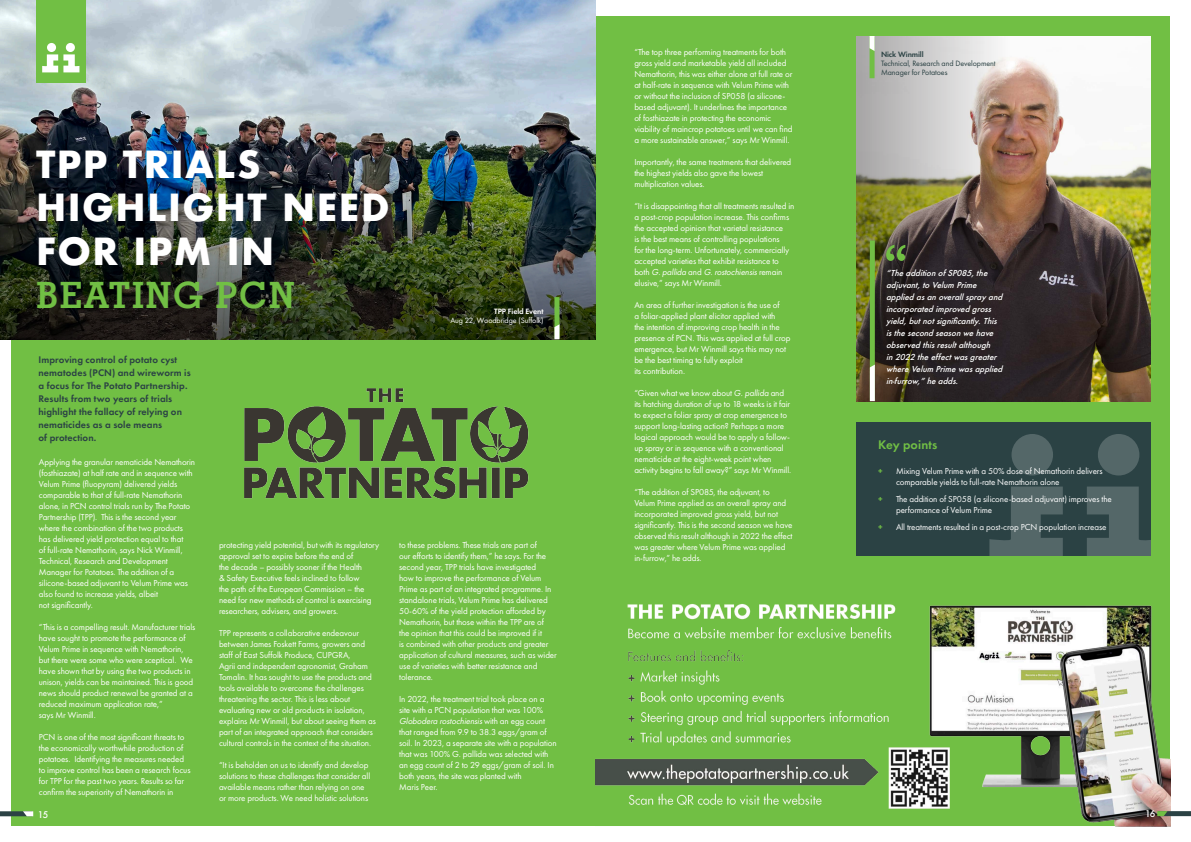
<style>
.page{position:relative;width:1191px;height:842px;background:#fff}
.page>*{position:absolute;margin:0;border:0;box-sizing:border-box;transform-origin:0 0}
.t1{font:700 36.3px/43.6px "Futura";letter-spacing:.04em;color:#fff}
.t2{font:600 13px "Futura PT";letter-spacing:.01em;color:#71bf44}
.t3{font:600 10px "Futura PT";letter-spacing:.01em;color:#2b4244}
.t4{font:9px/11px "Futura PT";letter-spacing:-.01em;color:#fff}
.t5{font:500 9px "Futura";color:#fff}
.t6{font:600 9px "Futura PT";color:#71bf44}
.t7{font:italic 500 8px/12px "Futura";color:#fff}
.t8{font:8px/9px "Futura PT";letter-spacing:-.01em;color:#2b4244}
.t9{font:8px/9px "Futura PT";letter-spacing:-.01em;color:#fff;text-align:right}
.s1{font-family:"Memphis LT";color:#71bf44}
.s2{font-weight:600}
.s3{font-style:italic}
</style>
<div class="page">
<div style="left:12px;top:16px;width:1158px;height:810px;background:#71bf44"></div>
<div style="left:856px;top:422px;width:294px;height:134px;background:#2b4244"></div>
<div style="left:1011px;top:434px;width:42px;height:41px;background:#546768;border-radius:50%"></div>
<div style="left:1097px;top:434px;width:42px;height:41px;background:#546768;border-radius:50%"></div>
<svg style="left:989px;top:486px;width:73px;height:70px"></svg>
<svg style="left:1087px;top:486px;width:63px;height:70px"></svg>
<img style="left:595px;top:604px;width:575px;height:222px">
<img style="left:1028px;top:36px;width:122px;height:365px">
<img style="left:856px;top:36px;width:172px;height:365px">
<div style="left:870px;top:240px;width:5px;height:160px;background:#71bf44"></div>
<svg style="left:870px;top:365px;width:5px;height:36px"></svg>
<svg style="left:886px;top:245px;width:19px;height:16px"></svg>
<img style="left:0;top:0;width:595px;height:82px">
<img style="left:0;top:82px;width:595px;height:257px">
<img style="left:244px;top:388px;width:285px;height:111px">
<div style="left:36px;top:0;width:50px;height:82px;background:#71bf44"></div>
<div style="left:47px;top:43px;width:9px;height:9px;background:#fff;border-radius:50%"></div>
<div style="left:66px;top:43px;width:9px;height:9px;background:#fff;border-radius:50%"></div>
<svg style="left:42px;top:54px;width:37px;height:18px"></svg>
<div style="left:869px;top:37px;width:5px;height:41px;background:#71bf44"></div>
<svg style="left:869px;top:36px;width:5px;height:15px"></svg>
<div style="left:554px;top:297px;width:5px;height:41px;background:#71bf44"></div>
<svg style="left:554px;top:324px;width:5px;height:15px"></svg>
<div style="left:0;top:811px;width:32px;height:5px;background:#2b4244"></div>
<svg style="left:23px;top:811px;width:10px;height:5px"></svg>
<div style="left:1158px;top:811px;width:33px;height:5px;background:#2b4244"></div>
<svg style="left:1157px;top:811px;width:10px;height:5px"></svg>
<p class="t1" style="left:36px;top:142px;width:355px">TPP TRIALS<br>HIGHLIGHT NEED<br>FOR IPM IN<br><span class="s1">BEATING PCN</span></p>
<p class="t9" style="left:450px;top:307px;width:95px"><span class="s2">TPP Field Event<br></span>Aug 22, Woodbridge (Suffolk)</p>
<p class="t3" style="left:38px;top:353px;width:140px">Improving control of potato cyst</p>
<p class="t3" style="left:38px;top:366px;width:154px">nematodes (PCN) and wireworm is</p>
<p class="t3" style="left:38px;top:379px;width:151px">a focus for The Potato Partnership.</p>
<p class="t3" style="left:38px;top:392px;width:135px">Results from two years of trials</p>
<p class="t3" style="left:38px;top:405px;width:145px">highlight the fallacy of relying on</p>
<p class="t3" style="left:38px;top:418px;width:125px">nematicides as a sole means</p>
<p class="t3" style="left:38px;top:431px;width:59px">of protection.</p>
<p class="t4" style="left:39px;top:456px;width:158px">Applying the granular nematicide Nemathorin (fosthiazate) at half rate and in sequence with Velum Prime (fluopyram) delivered yields comparable to that of full-rate Nemathorin alone, in PCN control trials run by The Potato Partnership (TPP). This is the second year where the combination of the two products has delivered yield protection equal to that<br>of full-rate Nemathorin, says Nick Winmill, Technical, Research and Development Manager for Potatoes. The addition of a silicone-based adjuvant to Velum Prime was also found to increase yields, albeit<br>not significantly.</p>
<p class="t4" style="left:39px;top:621px;width:158px">“This is a compelling result. Manufacturer trials have sought to promote the performance of Velum Prime in sequence with Nemathorin, but there were some who were sceptical. We have shown that by using the two products in unison, yields can be maintained. This is good news should product renewal be granted at a reduced maximum application rate,”<br>says Mr Winmill.</p>
<p class="t4" style="left:39px;top:731px;width:153px">PCN is one of the most significant threats to the economically worthwhile production of potatoes. Identifying the measures needed to improve control has been a research focus for TPP for the past two years. Results so far confirm the superiority of Nemathorin in</p>
<p class="t4" style="left:219px;top:540px;width:162px">protecting yield potential, but with its regulatory approval set to expire before the end of<br>the decade – possibly sooner if the Health<br>&amp; Safety Executive feels inclined to follow<br>the path of the European Commission – the need for new methods of control is exercising researchers, advisers, and growers.</p>
<p class="t4" style="left:219px;top:628px;width:159px">TPP represents a collaborative endeavour between James Foskett Farms, growers and staff of East Suffolk Produce, CUPGRA,<br>Agrii and independent agronomist, Graham Tomalin. It has sought to use the products and tools available to overcome the challenges threatening the sector. This is less about evaluating new or old products in isolation, explains Mr Winmill, but about seeing them as part of an integrated approach that considers cultural controls in the context of the situation.</p>
<p class="t4" style="left:219px;top:760px;width:153px">“It is beholden on us to identify and develop solutions to these challenges that consider all available means rather than relying on one or more products. We need holistic solutions</p>
<p class="t4" style="left:399px;top:540px;width:159px">to these problems. These trials are part of<br>our efforts to identify them,” he says. For the second year, TPP trials have investigated<br>how to improve the performance of Velum Prime as part of an integrated programme. In standalone trials, Velum Prime has delivered 50-60% of the yield protection afforded by Nemathorin, but those within the TPP are of<br>the opinion that this could be improved if it<br>is combined with other products and greater application of cultural measures, such as wider use of varieties with better resistance and tolerance.</p>
<p class="t4" style="left:399px;top:694px;width:159px">In 2022, the treatment trial took place on a site with a PCN population that was 100% <span class="s3">Globodera rostochiensis</span>w i t h a n e g g c o u n t that ranged from 9.9 to 38.3 eggs/gram of soil. In 2023, a separate site with a population that was 100% G. pallida was selected with an egg count of 2 to 29 eggs/gram of soil. In both years, the site was planted with</p>
<p class="t4" style="left:399px;top:782px;width:40px">Maris Peer.</p>
<p class="t4" style="left:634px;top:46px;width:160px">“The top three performing treatments for both gross yield and marketable yield all included Nemathorin, this was either alone at full rate or at half-rate in sequence with Velum Prime with or without the inclusion of SP058 (a silicone&shy;based adjuvant). It underlines the importance of fosthiazate in protecting the economic viability of maincrop potatoes until we can find a more sustainable answer,” says Mr Winmill.</p>
<p class="t4" style="left:634px;top:156px;width:158px">Importantly, the same treatments that delivered the highest yields also gave the lowest multiplication values.</p>
<p class="t4" style="left:634px;top:200px;width:162px">“It is disappointing that all treatments resulted in a post-crop population increase. This confirms the accepted opinion that varietal resistance<br>is the best means of controlling populations<br>for the long-term. Unfortunately, commercially accepted varieties that exhibit resistance to<br>b o t h <span class="s3">G.pallida</span> a n d <span class="s3">G.rostochiensis</span>re m a i n elusive,” says Mr Winmill.</p>
<p class="t4" style="left:634px;top:299px;width:158px">An area of further investigation is the use of<br>a foliar-applied plant elicitor applied with<br>the intention of improving crop health in the presence of PCN. This was applied at full crop emergence, but Mr Winmill says this may not be the best timing to fully exploit<br>its contribution.</p>
<p class="t4" style="left:634px;top:387px;width:158px">“Given what we know about <span class="s3">G. pallida</span> and its hatching duration of up to 18 weeks is it fair to expect a foliar spray at crop emergence to support long-lasting action? Perhaps a more logical approach would be to apply a follow&shy;up spray or in sequence with a conventional nematicide at the eight-week point when activity begins to fall away?” says Mr Winmill.</p>
<p class="t4" style="left:634px;top:486px;width:160px">“The addition of SP085, the adjuvant, to Velum Prime applied as an overall spray and incorporated improved gross yield, but not significantly. This is the second season we have observed this result although in 2022 the effect was greater where Velum Prime was applied in-furrow,” he adds.</p>
<p class="t8" style="left:881px;top:50px;width:116px"><span class="s2">Nick Winmill<br></span>Technical, Research and Development<br>Manager for Potatoes</p>
<p class="t7" style="left:886px;top:267px;width:120px">“TheadditionofSP085,the adjuvant,toVelum Prime appliedasanoverallsprayand incorporatedimprovedgross yield,butnotsignificantly.This isthesecondseasonwehave observedthisresultalthough in2022theeffectwasgreater whereVelum Primewasapplied in-furrow,”headds.</p>
<p class="t2" style="left:878px;top:436px;width:61px">Key points</p>
<p class="t6" style="left:878px;top:465px;width:6px">+</p>
<p class="t4" style="left:896px;top:466px;width:208px">Mixing Velum Prime with a 50% dose of Nemathorin delivers comparable yields to full-rate Nemathorin alone</p>
<p class="t6" style="left:878px;top:493px;width:6px">+</p>
<p class="t4" style="left:896px;top:493px;width:217px">The addition of SP058 (a silicone-based adjuvant) improves the performance of Velum Prime</p>
<p class="t6" style="left:878px;top:521px;width:6px">+</p>
<p class="t4" style="left:896px;top:521px;width:212px">All treatments resulted in a post-crop PCN population increase</p>
<p class="t5" style="left:38px;top:808px;width:12px">15</p>
<p class="t5" style="left:1145px;top:807px;width:12px">16</p>
</div>
